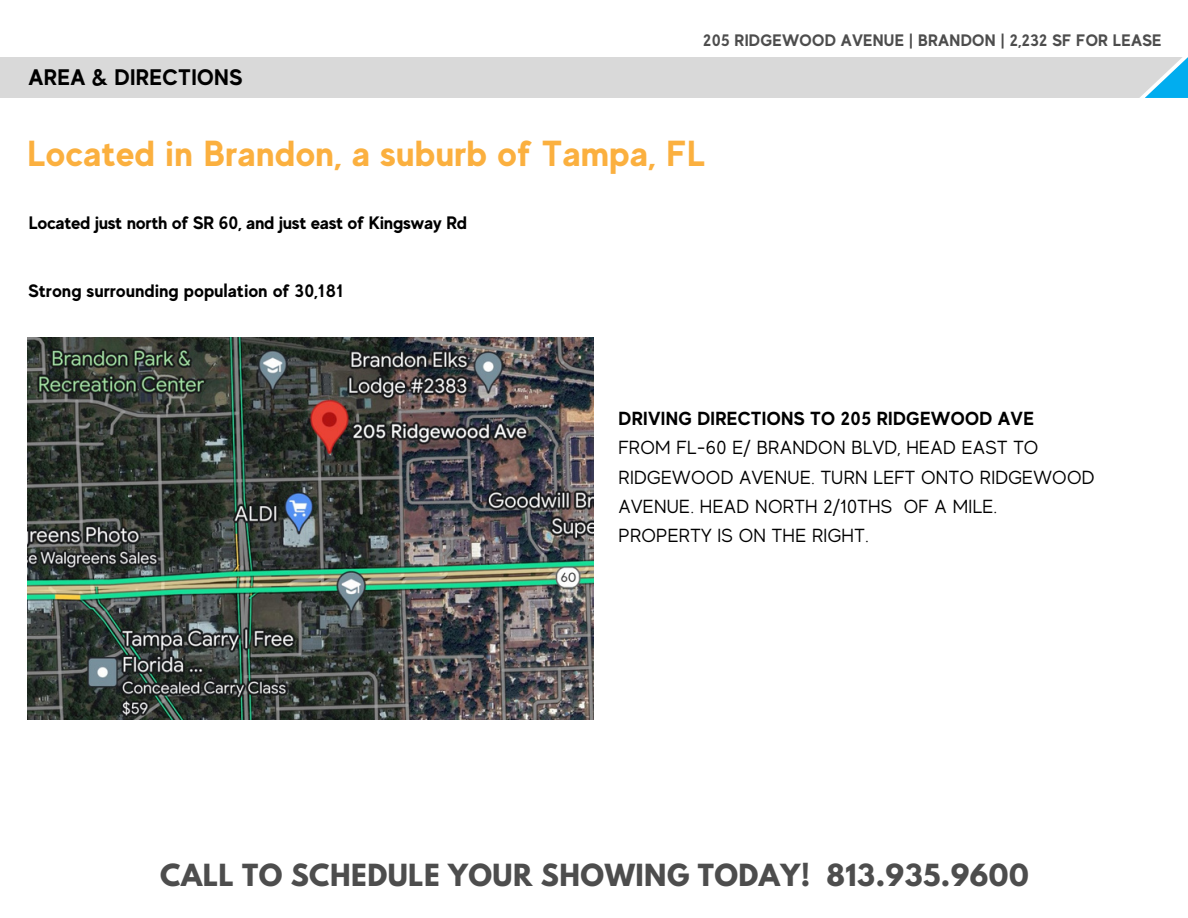
<style>
.page{position:relative;width:1188px;height:918px;background:#fff}
.page>*{position:absolute;margin:0;border:0;box-sizing:border-box;transform-origin:0 0}
.t1{font:700 36.15px "MADE Evolve Sans";letter-spacing:.02em;color:#fbb03f}
.t2{font:700 27px "League Spartan";letter-spacing:.02em;color:#4d4d4d}
.t3{font:700 22.5px "MADE Evolve Sans";letter-spacing:.02em;color:#000}
.t4{font:18.9px/29.2px "MADE Evolve Sans";letter-spacing:.015em;color:#000}
.t5{font:700 18px "MADE Evolve Sans";color:#000}
.t6{font:700 16.65px "MADE Evolve Sans";letter-spacing:.015em;color:#4d4d4d}
.s1{font-weight:700}
</style>
<div class="page">
<div style="left:0;top:58px;width:1188px;height:40px;background:#d9d9d9"></div>
<svg style="left:1139px;top:57px;width:6px;height:41px"></svg>
<svg style="left:1145px;top:57px;width:43px;height:41px"></svg>
<img style="left:27px;top:337px;width:566px;height:383px">
<h5 class="t3" style="left:29px;top:64px;width:216px">AREA &amp; DIRECTIONS</h5>
<h1 class="t6" style="left:703px;top:31px;width:460px">205 RIDGEWOOD AVENUE | BRANDON | 2,232 SF FOR LEASE</h1>
<h5 class="t1" style="left:27px;top:132px;width:680px">Located in Brandon, a suburb of Tampa, FL</h5>
<h2 class="t5" style="left:29px;top:213px;width:440px">Located just north of SR 60, and just east of Kingsway Rd</h2>
<p class="t5" style="left:29px;top:280px;width:317px">Strong surrounding population of 30,181</p>
<p class="t4" style="left:619px;top:404px;width:478px"><span class="s1">DRIVING DIRECTIONS TO 205 RIDGEWOOD AVE<br></span>FROM FL-60 E/ BRANDON BLVD, HEAD EAST TO RIDGEWOOD AVENUE. TURN LEFT ONTO RIDGEWOOD AVENUE. HEAD NORTH 2/10THS OF A MILE.<br>PROPERTY IS ON THE RIGHT.</p>
<h3 class="t2" style="left:160px;top:862px;width:870px">CALL TO SCHEDULE YOUR SHOWING TODAY! 813.935.9600</h3>
</div>
